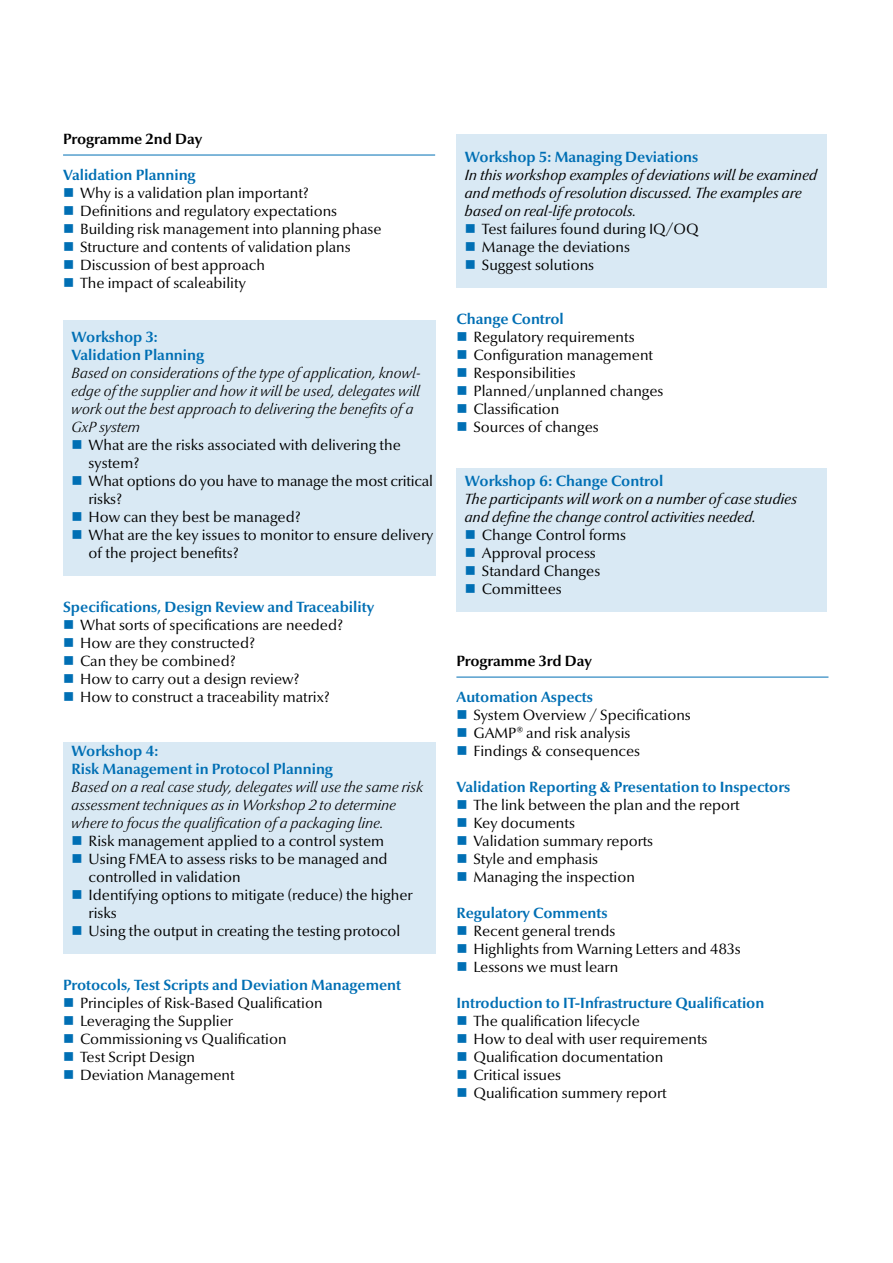
<style>
.page{position:relative;width:893px;height:1263px;background:#fff}
.page>*{position:absolute;margin:0;border:0;box-sizing:border-box;transform-origin:0 0}
.t1{font:15px/18px "Optima Nova LT";color:#000}
.t2{font:700 15px/18px "Optima Nova LT";color:#006fb4}
.t3{font:italic 300 15px/18px "Optima Nova LT";color:#000}
.t4{font:italic 15px/18px "Optima Nova LT";color:#000}
.t5{font:700 15px "Optima Nova LT";color:#000}
</style>
<div class="page">
<hr style="left:63px;top:155px;width:372px;height:1px;background:#006fb4">
<div style="left:63px;top:320px;width:372px;height:256px;background:#d9e9f4"></div>
<div style="left:63px;top:743px;width:372px;height:211px;background:#d9e9f4"></div>
<hr style="left:456px;top:677px;width:372px;height:1px;background:#006fb4">
<div style="left:456px;top:135px;width:371px;height:153px;background:#d9e9f4"></div>
<div style="left:456px;top:469px;width:371px;height:143px;background:#d9e9f4"></div>
<p class="t5" style="left:63px;top:130px;width:141px">Programme 2nd Day</p>
<p class="t2" style="left:63px;top:166px;width:134px">Validation Planning</p>
<p class="t1" style="left:80px;top:184px;width:303px">Why is a validation plan important?<br>Definitions and regulatory expectations Building risk management into planning phase Structure and contents of validation plans Discussion of best approach<br>The impact of scaleability</p>
<p class="t2" style="left:72px;top:328px;width:134px">Workshop 3:<br>Validation Planning</p>
<p class="t3" style="left:72px;top:364px;width:351px">Based on considerations of the type of application, knowl&shy;edge of the supplier and how it will be used, delegates will work out the best approach to delivering the benefits of a GxP system</p>
<p class="t1" style="left:89px;top:436px;width:346px">What are the risks associated with delivering the system?<br>What options do you have to manage the most critical risks?<br>How can they best be managed?<br>What are the key issues to monitor to ensure delivery of the project benefits?</p>
<p class="t2" style="left:63px;top:598px;width:313px">Specifications, Design Review and Traceability</p>
<p class="t1" style="left:80px;top:616px;width:264px">What sorts of specifications are needed?<br>How are they constructed?<br>Can they be combined?<br>How to carry out a design review?<br>How to construct a traceability matrix?</p>
<p class="t2" style="left:72px;top:742px;width:263px">Workshop 4:<br>Risk Management in Protocol Planning</p>
<p class="t3" style="left:72px;top:778px;width:353px">Based on a real case study, delegates will use the same risk assessment techniques as in Workshop 2 to determine where to focus the qualification of a packaging line.</p>
<p class="t1" style="left:89px;top:832px;width:325px">Risk management applied to a control system Using FMEA to assess risks to be managed and controlled in validation<br>Identifying options to mitigate (reduce) the higher risks<br>Using the output in creating the testing protocol</p>
<p class="t2" style="left:63px;top:976px;width:340px">Protocols, Test Scripts and Deviation Management</p>
<p class="t1" style="left:80px;top:994px;width:244px">Principles of Risk-Based Qualification<br>Leveraging the Supplier<br>Commissioning vs Qualification<br>Test Script Design<br>Deviation Management</p>
<p class="t2" style="left:465px;top:148px;width:235px">Workshop 5: Managing Deviations</p>
<p class="t4" style="left:465px;top:166px;width:354px">In this workshop examples of deviations will be examined and methods of resolution discussed. The examples are based on real-life protocols.</p>
<p class="t1" style="left:482px;top:220px;width:218px">Test failures found during IQ/OQ<br>Manage the deviations<br>Suggest solutions</p>
<p class="t2" style="left:456px;top:310px;width:109px">Change Control</p>
<p class="t1" style="left:473px;top:328px;width:192px">Regulatory requirements<br>Configuration management<br>Responsibilities<br>Planned/unplanned changes<br>Classification<br>Sources of changes</p>
<p class="t2" style="left:465px;top:472px;width:200px">Workshop 6: Change Control</p>
<p class="t4" style="left:465px;top:490px;width:334px">The participants will work on a number of case studies and define the change control activities needed.</p>
<p class="t1" style="left:482px;top:526px;width:146px">Change Control forms<br>Approval process<br>Standard Changes<br>Committees</p>
<p class="t5" style="left:456px;top:652px;width:137px">Programme 3rd Day</p>
<p class="t2" style="left:456px;top:688px;width:138px">Automation Aspects</p>
<p class="t1" style="left:473px;top:706px;width:219px">System Overview / Specifications<br>GAMP® and risk analysis<br>Findings &amp; consequences</p>
<p class="t2" style="left:456px;top:778px;width:335px">Validation Reporting &amp; Presentation to Inspectors</p>
<p class="t1" style="left:473px;top:796px;width:268px">The link between the plan and the report<br>Key documents<br>Validation summary reports<br>Style and emphasis<br>Managing the inspection</p>
<p class="t2" style="left:456px;top:904px;width:153px">Regulatory Comments</p>
<p class="t1" style="left:473px;top:922px;width:269px">Recent general trends<br>Highlights from Warning Letters and 483s<br>Lessons we must learn</p>
<p class="t2" style="left:456px;top:994px;width:309px">Introduction to IT-Infrastructure Qualification</p>
<p class="t1" style="left:473px;top:1012px;width:236px">The qualification lifecycle<br>How to deal with user requirements<br>Qualification documentation<br>Critical issues<br>Qualification summery report</p>
</div>
